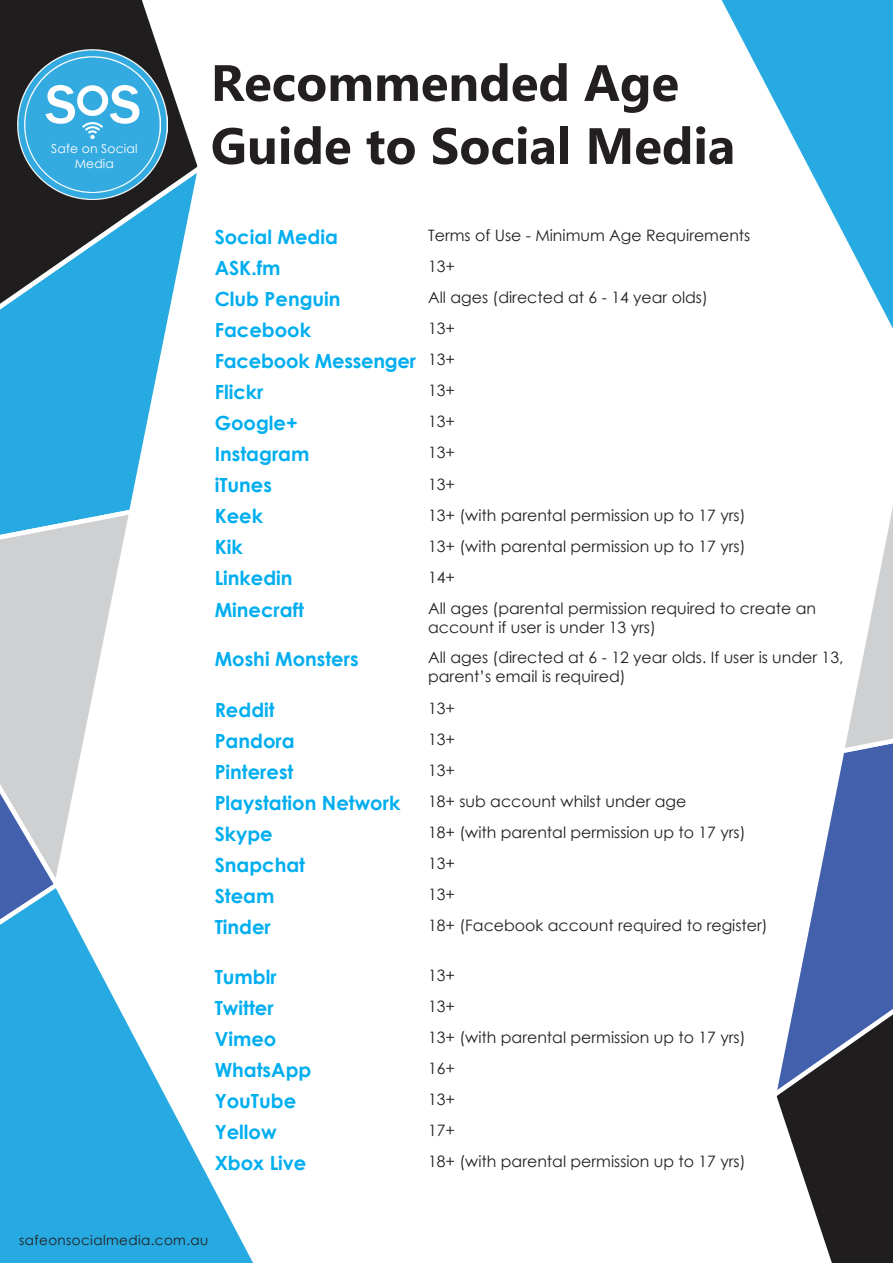
<style>
.page{position:relative;width:893px;height:1263px;background:#fff}
.page>*{position:absolute;margin:0;border:0;box-sizing:border-box;transform-origin:0 0}
.t1{font:500 56.55px "Franklin Gothic";color:#fff}
.t2{font:700 51px "Myanmar Text";color:#231f20}
.t3{font:700 19.5px "Century Gothic";color:#00aeef}
.t4{font:15.75px/18.9px "Century Gothic";color:#231f20}
.t5{font:13.5px "Century Gothic";letter-spacing:.03em;color:#231f20}
.t6{font:12.3px/14.9px "Century Gothic";letter-spacing:.01em;color:#fff;text-align:center}
</style>
<div class="page">
<svg style="left:0;top:356px;width:161px;height:150px;background:#3bb2e3"></svg>
<svg style="left:0;top:506px;width:131px;height:166px"></svg>
<svg style="left:0;top:672px;width:253px;height:591px"></svg>
<svg style="left:0;top:0;width:198px;height:356px"></svg>
<svg style="left:0;top:672px;width:63px;height:297px;background:#94b6d0"></svg>
<svg style="left:801px;top:757px;width:92px;height:211px"></svg>
<svg style="left:843px;top:507px;width:50px;height:250px"></svg>
<svg style="left:721px;top:0;width:172px;height:329px"></svg>
<svg style="left:776px;top:968px;width:117px;height:295px"></svg>
<img style="left:17px;top:49px;width:151px;height:151px">
<img style="left:25px;top:57px;width:135px;height:135px">
<img style="left:82px;top:123px;width:20px;height:16px">
<img style="left:78px;top:86px;width:30px;height:29px">
<p class="t1" style="left:45px;top:69px;width:97px">S S</p>
<p class="t6" style="left:51px;top:141px;width:88px">Safe on Social<br>Media</p>
<p class="t2" style="left:211px;top:53px;width:470px">Recommended Age</p>
<p class="t2" style="left:211px;top:116px;width:526px">Guide to Social Media</p>
<p class="t3" style="left:215px;top:222px;width:125px">Social Media</p>
<p class="t4" style="left:428px;top:226px;width:324px">Terms of Use - Minimum Age Requirements</p>
<p class="t3" style="left:215px;top:253px;width:67px">ASK.fm</p>
<p class="t4" style="left:428px;top:257px;width:28px">13+</p>
<p class="t3" style="left:215px;top:284px;width:127px">Club Penguin</p>
<p class="t4" style="left:428px;top:288px;width:281px">All ages (directed at 6 - 14 year olds)</p>
<p class="t3" style="left:215px;top:315px;width:98px">Facebook</p>
<p class="t4" style="left:428px;top:319px;width:28px">13+</p>
<p class="t3" style="left:215px;top:346px;width:203px">Facebook Messenger</p>
<p class="t4" style="left:428px;top:350px;width:28px">13+</p>
<p class="t3" style="left:215px;top:377px;width:50px">Flickr</p>
<p class="t4" style="left:428px;top:381px;width:28px">13+</p>
<p class="t3" style="left:215px;top:408px;width:85px">Google+</p>
<p class="t4" style="left:428px;top:412px;width:28px">13+</p>
<p class="t3" style="left:215px;top:439px;width:96px">Instagram</p>
<p class="t4" style="left:428px;top:443px;width:28px">13+</p>
<p class="t3" style="left:215px;top:470px;width:59px">iTunes</p>
<p class="t4" style="left:428px;top:474px;width:28px">13+</p>
<p class="t3" style="left:215px;top:501px;width:50px">Keek</p>
<p class="t4" style="left:428px;top:505px;width:319px">13+ (with parental permission up to 17 yrs)</p>
<p class="t3" style="left:215px;top:532px;width:30px">Kik</p>
<p class="t4" style="left:428px;top:536px;width:319px">13+ (with parental permission up to 17 yrs)</p>
<p class="t3" style="left:215px;top:564px;width:79px">Linkedin</p>
<p class="t4" style="left:428px;top:567px;width:28px">14+</p>
<p class="t3" style="left:215px;top:595px;width:91px">Minecraft</p>
<p class="t4" style="left:428px;top:598px;width:390px">All ages (parental permission required to create an account if user is under 13 yrs)</p>
<p class="t3" style="left:215px;top:644px;width:145px">Moshi Monsters</p>
<p class="t4" style="left:428px;top:648px;width:417px">All ages (directed at 6 - 12 year olds. If user is under 13, parent’s email is required)</p>
<p class="t3" style="left:215px;top:695px;width:62px">Reddit</p>
<p class="t4" style="left:428px;top:699px;width:28px">13+</p>
<p class="t3" style="left:215px;top:726px;width:81px">Pandora</p>
<p class="t4" style="left:428px;top:730px;width:28px">13+</p>
<p class="t3" style="left:215px;top:757px;width:80px">Pinterest</p>
<p class="t4" style="left:428px;top:761px;width:28px">13+</p>
<p class="t3" style="left:215px;top:788px;width:187px">Playstation Network</p>
<p class="t4" style="left:428px;top:792px;width:260px">18+ sub account whilst under age</p>
<p class="t3" style="left:215px;top:819px;width:60px">Skype</p>
<p class="t4" style="left:428px;top:823px;width:319px">18+ (with parental permission up to 17 yrs)</p>
<p class="t3" style="left:215px;top:850px;width:92px">Snapchat</p>
<p class="t4" style="left:428px;top:854px;width:28px">13+</p>
<p class="t3" style="left:215px;top:881px;width:61px">Steam</p>
<p class="t4" style="left:428px;top:885px;width:28px">13+</p>
<p class="t3" style="left:215px;top:912px;width:58px">Tinder</p>
<p class="t4" style="left:428px;top:916px;width:341px">18+ (Facebook account required to register)</p>
<p class="t3" style="left:215px;top:961px;width:64px">Tumblr</p>
<p class="t4" style="left:428px;top:965px;width:28px">13+</p>
<p class="t3" style="left:215px;top:993px;width:60px">Twitter</p>
<p class="t4" style="left:428px;top:996px;width:28px">13+</p>
<p class="t3" style="left:215px;top:1024px;width:63px">Vimeo</p>
<p class="t4" style="left:428px;top:1027px;width:319px">13+ (with parental permission up to 17 yrs)</p>
<p class="t3" style="left:215px;top:1055px;width:98px">WhatsApp</p>
<p class="t4" style="left:428px;top:1058px;width:28px">16+</p>
<p class="t3" style="left:215px;top:1086px;width:83px">YouTube</p>
<p class="t4" style="left:428px;top:1089px;width:28px">13+</p>
<p class="t3" style="left:215px;top:1117px;width:64px">Yellow</p>
<p class="t4" style="left:428px;top:1120px;width:28px">17+</p>
<p class="t3" style="left:215px;top:1148px;width:93px">Xbox Live</p>
<p class="t4" style="left:428px;top:1151px;width:319px">18+ (with parental permission up to 17 yrs)</p>
<p class="t5" style="left:19px;top:1230px;width:191px">safeonsocialmedia.com.au</p>
</div>
